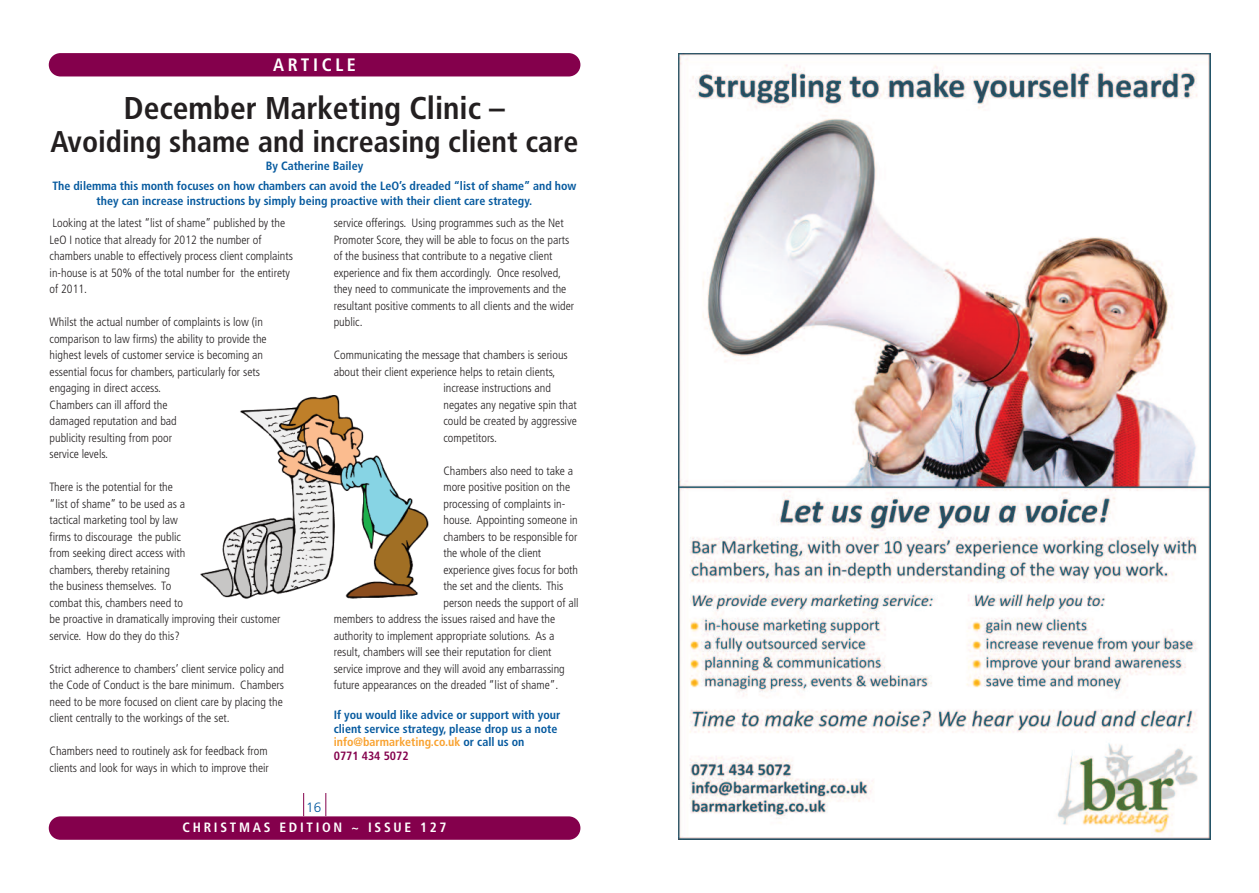
<style>
.page{position:relative;width:1259px;height:893px;background:#fff}
.page>*{position:absolute;margin:0;border:0;box-sizing:border-box;transform-origin:0 0}
.t1{font:700 condensed 31.5px "Frutiger";color:#231f20}
.t2{font:700 condensed 30px "Frutiger";color:#231f20}
.t3{font:700 condensed 18px "Frutiger";letter-spacing:.2em;color:#fff}
.t4{font:700 condensed 13.5px "Frutiger";letter-spacing:.2em;color:#fff}
.t5{font:300 13.5px "Frutiger";color:#065a9f}
.t6{font:300 condensed 12px/16.5px "Frutiger";color:#231f20}
.t7{font:700 condensed 12px/13.5px "Frutiger";color:#065a9f}
.s1{color:#f9a230}
.s2{color:#84004c}
</style>
<div class="page">
<img style="left:678px;top:53px;width:532px;height:787px">
<div style="left:49px;top:53px;width:531px;height:23px;background:#84004c;border-radius:12px"></div>
<div style="left:49px;top:816px;width:531px;height:24px;background:#84004c;border-radius:12px"></div>
<svg style="left:303px;top:793px;width:1px;height:23px"></svg>
<svg style="left:325px;top:793px;width:1px;height:23px"></svg>
<img style="left:201px;top:395px;width:227px;height:204px">
<h3 class="t3" style="left:273px;top:58px;width:84px">ARTICLE</h3>
<h1 class="t1" style="left:124px;top:95px;width:383px">December Marketing Clinic –</h1>
<h2 class="t2" style="left:50px;top:130px;width:529px">Avoiding shame and increasing client care</h2>
<p class="t7" style="left:52px;top:180px;width:526px;line-height:14.4px;text-align:center">The dilemma this month focuses on how chambers can avoid the LeO’s dreaded “list of shame” and how they can increase instructions by simply being proactive with their client care strategy.</p>
<p class="t7" style="left:266px;top:160px;width:99px">By Catherine Bailey</p>
<p class="t6" style="left:50px;top:216px;width:245px">Looking at the latest “list of shame” published by the LeO I notice that already for 2012 the number of chambers unable to effectively process client complaints in-house is at 50% of the total number for the entirety of 2011.</p>
<p class="t6" style="left:50px;top:315px;width:219px">Whilst the actual number of complaints is low (in comparison to law firms) the ability to provide the highest levels of customer service is becoming an essential focus for chambers, particularly for sets engaging in direct access.<br>Chambers can ill afford the<br>damaged reputation and bad<br>publicity resulting from poor<br>service levels.</p>
<p class="t6" style="left:50px;top:480px;width:232px">There is the potential for the<br>“list of shame” to be used as a<br>tactical marketing tool by law<br>firms to discourage the public<br>from seeking direct access with<br>chambers, thereby retaining<br>the business themselves. To<br>combat this, chambers need to<br>be proactive in dramatically improving their customer service. How do they do this?</p>
<p class="t6" style="left:50px;top:661px;width:236px;text-align:justify">Strict adherence to chambers’ client service policy and the Code of Conduct is the bare minimum. Chambers need to be more focused on client care by placing the client centrally to the workings of the set.</p>
<p class="t6" style="left:50px;top:744px;width:221px">Chambers need to routinely ask for feedback from clients and look for ways in which to improve their</p>
<p class="t6" style="left:334px;top:216px;width:242px">service offerings. Using programmes such as the Net Promoter Score, they will be able to focus on the parts of the business that contribute to a negative client experience and fix them accordingly. Once resolved, they need to communicate the improvements and the resultant positive comments to all clients and the wider public.</p>
<p class="t6" style="left:334px;top:348px;width:235px">Communicating the message that chambers is serious</p>
<p class="t6" style="left:334px;top:364px;width:223px">about their client experience helps to retain clients,</p>
<p class="t6" style="left:443px;top:381px;width:109px">increase instructions and</p>
<p class="t6" style="left:443px;top:397px;width:135px">negates any negative spin that</p>
<p class="t6" style="left:443px;top:414px;width:135px">could be created by aggressive</p>
<p class="t6" style="left:443px;top:430px;width:55px">competitors.</p>
<p class="t6" style="left:443px;top:463px;width:131px">Chambers also need to take a</p>
<p class="t6" style="left:443px;top:480px;width:128px">more positive position on the</p>
<p class="t6" style="left:443px;top:496px;width:123px">processing of complaints in-</p>
<p class="t6" style="left:443px;top:513px;width:136px">house. Appointing someone in</p>
<p class="t6" style="left:443px;top:529px;width:135px">chambers to be responsible for</p>
<p class="t6" style="left:443px;top:546px;width:99px">the whole of the client</p>
<p class="t6" style="left:443px;top:562px;width:136px">experience gives focus for both</p>
<p class="t6" style="left:443px;top:579px;width:121px">the set and the clients. This</p>
<p class="t6" style="left:443px;top:595px;width:137px">person needs the support of all</p>
<p class="t6" style="left:334px;top:612px;width:223px">members to address the issues raised and have the</p>
<p class="t6" style="left:334px;top:628px;width:222px">authority to implement appropriate solutions. As a</p>
<p class="t6" style="left:334px;top:645px;width:219px">result, chambers will see their reputation for client</p>
<p class="t6" style="left:334px;top:661px;width:232px">service improve and they will avoid any embarrassing</p>
<p class="t6" style="left:334px;top:678px;width:226px">future appearances on the dreaded “list of shame”.</p>
<p class="t7" style="left:334px;top:709px;width:228px">If you would like advice or support with your client service strategy, please drop us a note <span class="s1">info@barmarketing.co.uk</span> or call us on<br><span class="s2">0771 434 5072</span></p>
<p class="t5" style="left:306px;top:801px;width:16px">16</p>
<p class="t4" style="left:183px;top:822px;width:265px">CHRISTMAS EDITION ~ ISSUE 127</p>
</div>
